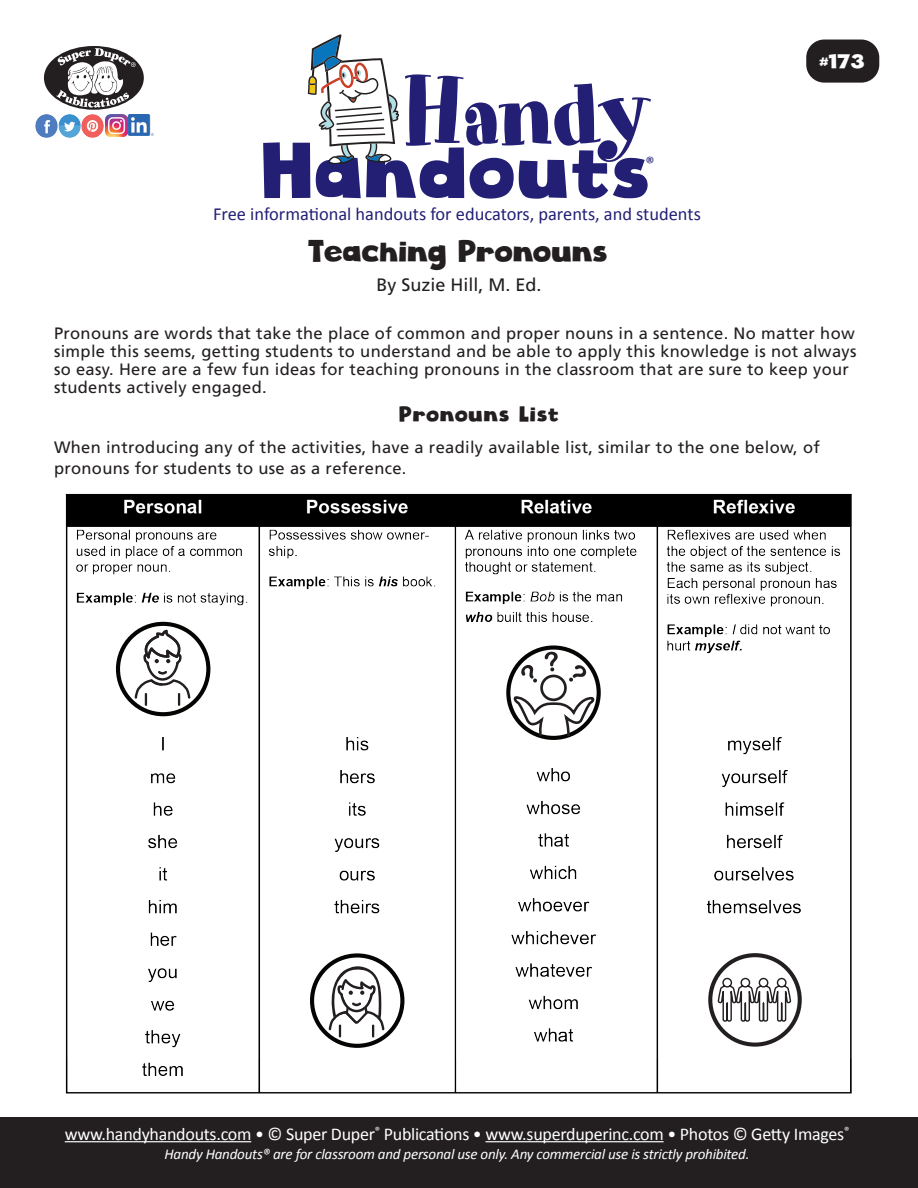
<style>
.page{position:relative;width:918px;height:1188px;background:#fff}
.page>*{position:absolute;margin:0;border:0;box-sizing:border-box;transform-origin:0 0}
.t1{font:93.75px "Art Department JNL";letter-spacing:-.03em;color:#231f75}
.t2{font:76.8px "Cloudy Witha Chanceof Love";color:#231f75}
.HH_Title{font:30px "Cloudy Witha Chanceof Love";letter-spacing:-.02em;color:#231f20}
.HH_Text{font:21px "Cloudy Witha Chanceof Love";letter-spacing:.02em;color:#231f20}
.t3{font:19.5px "Cloudy Witha Chanceof Love";color:#fff}
.t4{font:18.45px "Calibri";color:#231f75}
.t5{font:18px "Calibri";letter-spacing:-.015em;color:#fff}
.HH_Title-2{font:18px "Frutiger LT Std";color:#231f20}
.t6{font:18px "Calibri";color:#231f75}
.HH_Text-2{font:16.5px/18px "Frutiger LT Std";letter-spacing:.02em;color:#231f20}
.t7{font:italic 15px "Calibri";letter-spacing:-.015em;color:#fff}
</style>
<div class="page">
<div style="left:806px;top:40px;width:73px;height:43px;background:#231f20;border-radius:18px"></div>
<div style="left:44px;top:46px;width:100px;height:64px;background:#231f20;border-radius:50%"></div>
<svg style="left:56px;top:48px;width:80px;height:60px"></svg>
<img style="left:36px;top:115px;width:68px;height:22px">
<img style="left:106px;top:115px;width:21px;height:21px">
<img style="left:129px;top:115px;width:24px;height:21px">
<svg style="left:308px;top:34px;width:91px;height:129px"></svg>
<div style="left:0;top:1118px;width:918px;height:70px;background:#231f20"></div>
<hr style="left:65px;top:1141px;width:186px;height:1px;background:#fff">
<hr style="left:486px;top:1141px;width:178px;height:1px;background:#fff">
<img style="left:65px;top:493px;width:787px;height:601px">
<div style="left:116px;top:622px;width:94px;height:94px;border:4px solid #040503;border-radius:50%"></div>
<svg style="left:135px;top:630px;width:55px;height:76px"></svg>
<div style="left:310px;top:953px;width:94px;height:95px;border:4px solid #040503;border-radius:50%"></div>
<svg style="left:327px;top:965px;width:57px;height:72px"></svg>
<div style="left:506px;top:645px;width:95px;height:95px;border:4px solid #040503;border-radius:50%"></div>
<svg style="left:545px;top:652px;width:13px;height:19px"></svg>
<svg style="left:521px;top:665px;width:16px;height:18px"></svg>
<svg style="left:569px;top:665px;width:17px;height:17px"></svg>
<svg style="left:511px;top:695px;width:86px;height:44px"></svg>
<div style="left:540px;top:675px;width:27px;height:26px;border:3px solid #231f20;border-radius:50%"></div>
<svg style="left:717px;top:977px;width:75px;height:45px"></svg>
<div style="left:708px;top:953px;width:94px;height:94px;border:4px solid #231f20;border-radius:50%"></div>
<p class="t1" style="left:402px;top:57px;width:252px">Handy</p>
<p class="t2" style="left:264px;top:123px;width:391px">Handouts</p>
<p class="t6" style="left:646px;top:150px;width:11px">®</p>
<p class="t4" style="left:213px;top:201px;width:489px">Free informational handouts for educators, parents, and students</p>
<p class="HH_Title" style="left:309px;top:232px;width:301px">Teaching Pronouns</p>
<p class="HH_Title-2" style="left:376px;top:274px;width:167px">By Suzie Hill, M. Ed.</p>
<p class="t3" style="left:820px;top:49px;width:47px">#173</p>
<p class="HH_Text-2" style="left:54px;top:325px;width:804px">Pronouns are words that take the place of common and proper nouns in a sentence. No matter how simple this seems, getting students to understand and be able to apply this knowledge is not always so easy. Here are a few fun ideas for teaching pronouns in the classroom that are sure to keep your students actively engaged.</p>
<p class="HH_Text" style="left:400px;top:401px;width:162px">Pronouns List</p>
<p class="HH_Text-2" style="left:54px;top:437px;width:767px;line-height:21px">When introducing any of the activities, have a readily available list, similar to the one below, of pronouns for students to use as a reference.</p>
<p class="t5" style="left:65px;top:1121px;width:786px">www.handyhandouts.com • © Super Duper<sup>®</sup> Publications • www.superduperinc.com • Photos © Getty Images<sup>®</sup></p>
<p class="t7" style="left:164px;top:1144px;width:587px">Handy Handouts® are for classroom and personal use only. Any commercial use is strictly prohibited.</p>
</div>
